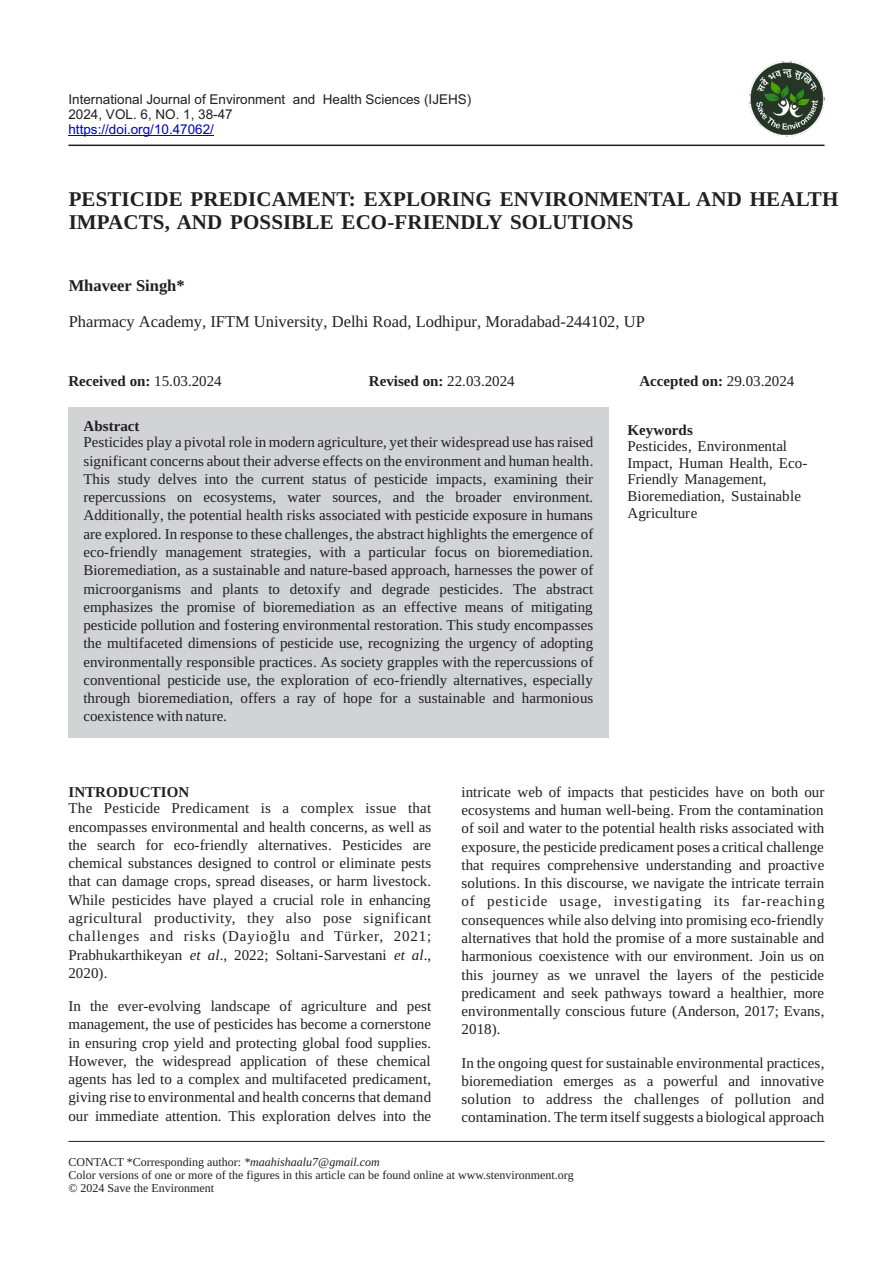
<style>
.page{position:relative;width:893px;height:1263px;background:#fff}
.page>*{position:absolute;margin:0;border:0;box-sizing:border-box;transform-origin:0 0}
.t1{font:700 21px/23.2px "Liberation Serif";letter-spacing:.005em;color:#231f20}
.t2{font:16.5px "Tinos";color:#231f20}
.t3{font:700 16.5px "Tinos";color:#231f20}
.t4{font:15px/18.3px "Liberation Serif";color:#231f20;text-align:justify}
.t5{font:15px/18.3px "Tinos";color:#231f20;text-align:justify}
.t6{font:700 15px "Liberation Serif";color:#231f20}
.t7{font:13.5px/15.1px "Arial";color:#231f20}
.t8{font:13.5px "Arial";color:#0000c4}
.t9{font:12px/13.4px "Liberation Serif";color:#231f20}
.s1{font-weight:400}
.s2{font-style:italic}
</style>
<div class="page">
<hr style="left:68px;top:135px;width:146px;height:1px;background:#0000c4">
<hr style="left:68px;top:145px;width:756px;height:1px;background:#231f20">
<div style="left:68px;top:407px;width:540px;height:330px;background:#d1d3d4"></div>
<hr style="left:68px;top:1141px;width:756px;height:1px;background:#231f20">
<img style="left:750px;top:61px;width:74px;height:75px">
<p class="t7" style="left:68px;top:93px;width:404px">International Journal of Environment and Health Sciences (IJEHS)<br>2024, VOL. 6, NO. 1, 38-47</p>
<p class="t8" style="left:68px;top:124px;width:147px">https://doi.org/10.47062/</p>
<h1 class="t1" style="left:69px;top:190px;width:771px">PESTICIDE PREDICAMENT: EXPLORING ENVIRONMENTAL AND HEALTH<br>IMPACTS, AND POSSIBLE ECO-FRIENDLY SOLUTIONS</h1>
<p class="t3" style="left:69px;top:279px;width:117px">Mhaveer Singh*</p>
<p class="t2" style="left:69px;top:316px;width:578px">Pharmacy Academy, IFTM University, Delhi Road, Lodhipur, Moradabad-244102, UP</p>
<p class="t6" style="left:68px;top:376px;width:155px">Received on: <span class="s1">15.03.2024</span></p>
<p class="t6" style="left:369px;top:376px;width:147px">Revised on: <span class="s1">22.03.2024</span></p>
<p class="t6" style="left:639px;top:376px;width:156px">Accepted on: <span class="s1">29.03.2024</span></p>
<p class="t6" style="left:627px;top:424px;width:67px">Keywords</p>
<p class="t4" style="left:627px;top:439px;width:181px;line-height:16.6px;text-align:left">Pesticides, Environmental<br>Impact, Human Health, Eco-<br>Friendly Management,<br>Bioremediation, Sustainable<br>Agriculture</p>
<p class="t6" style="left:83px;top:421px;width:58px">Abstract</p>
<p class="t5" style="left:83px;top:435px;width:511px">Pesticides play a pivotal role in modern agriculture, yet their widespread use has raised significant concerns about their adverse effects on the environment and human health.<br>This study delves into the current status of pesticide impacts, examining their repercussions on ecosystems, water sources, and the broader environment.<br>Additionally, the potential health risks associated with pesticide exposure in humans are explored. In response to these challenges, the abstract highlights the emergence of eco-friendly management strategies, with a particular focus on bioremediation.<br>Bioremediation, as a sustainable and nature-based approach, harnesses the power of microorganisms and plants to detoxify and degrade pesticides. The abstract emphasizes the promise of bioremediation as an effective means of mitigating pesticide pollution and fostering environmental restoration. This study encompasses the multifaceted dimensions of pesticide use, recognizing the urgency of adopting environmentally responsible practices. As society grapples with the repercussions of conventional pesticide use, the exploration of eco-friendly alternatives, especially through bioremediation, offers a ray of hope for a sustainable and harmonious coexistence with nature.</p>
<p class="t6" style="left:68px;top:786px;width:122px">INTRODUCTION</p>
<p class="t4" style="left:68px;top:801px;width:364px">The Pesticide Predicament is a complex issue that encompasses environmental and health concerns, as well as the search for eco-friendly alternatives. Pesticides are chemical substances designed to control or eliminate pests that can damage crops, spread diseases, or harm livestock.<br>While pesticides have played a crucial role in enhancing agricultural productivity, they also pose significant challenges and risks (Dayioğlu and Türker, 2021; Prabhukarthikeyan <span class="s2">et al</span>., 2022; Soltani-Sarvestani <span class="s2">et al</span>., 2020).</p>
<p class="t4" style="left:68px;top:998px;width:364px">In the ever-evolving landscape of agriculture and pest management, the use of pesticides has become a cornerstone in ensuring crop yield and protecting global food supplies.<br>However, the widespread application of these chemical agents has led to a complex and multifaceted predicament, giving rise to environmental and health concerns that demand our immediate attention. This exploration delves into the</p>
<p class="t4" style="left:462px;top:784px;width:364px">intricate web of impacts that pesticides have on both our ecosystems and human well-being. From the contamination of soil and water to the potential health risks associated with exposure, the pesticide predicament poses a critical challenge that requires comprehensive understanding and proactive solutions. In this discourse, we navigate the intricate terrain of pesticide usage, investigating its far-reaching consequences while also delving into promising eco-friendly alternatives that hold the promise of a more sustainable and harmonious coexistence with our environment. Join us on this journey as we unravel the layers of the pesticide predicament and seek pathways toward a healthier, more environmentally conscious future (Anderson, 2017; Evans, 2018).</p>
<p class="t4" style="left:462px;top:1055px;width:364px">In the ongoing quest for sustainable environmental practices, bioremediation emerges as a powerful and innovative solution to address the challenges of pollution and contamination. The term itself suggests a biological approach</p>
<p class="t9" style="left:68px;top:1156px;width:507px">CONTACT *Corresponding author: <span class="s2">*maahishaalu7@gmail.com<br></span>Color versions of one or more of the figures in this article can be found online at www.stenvironment.org © 2024 Save the Environment</p>
</div>
